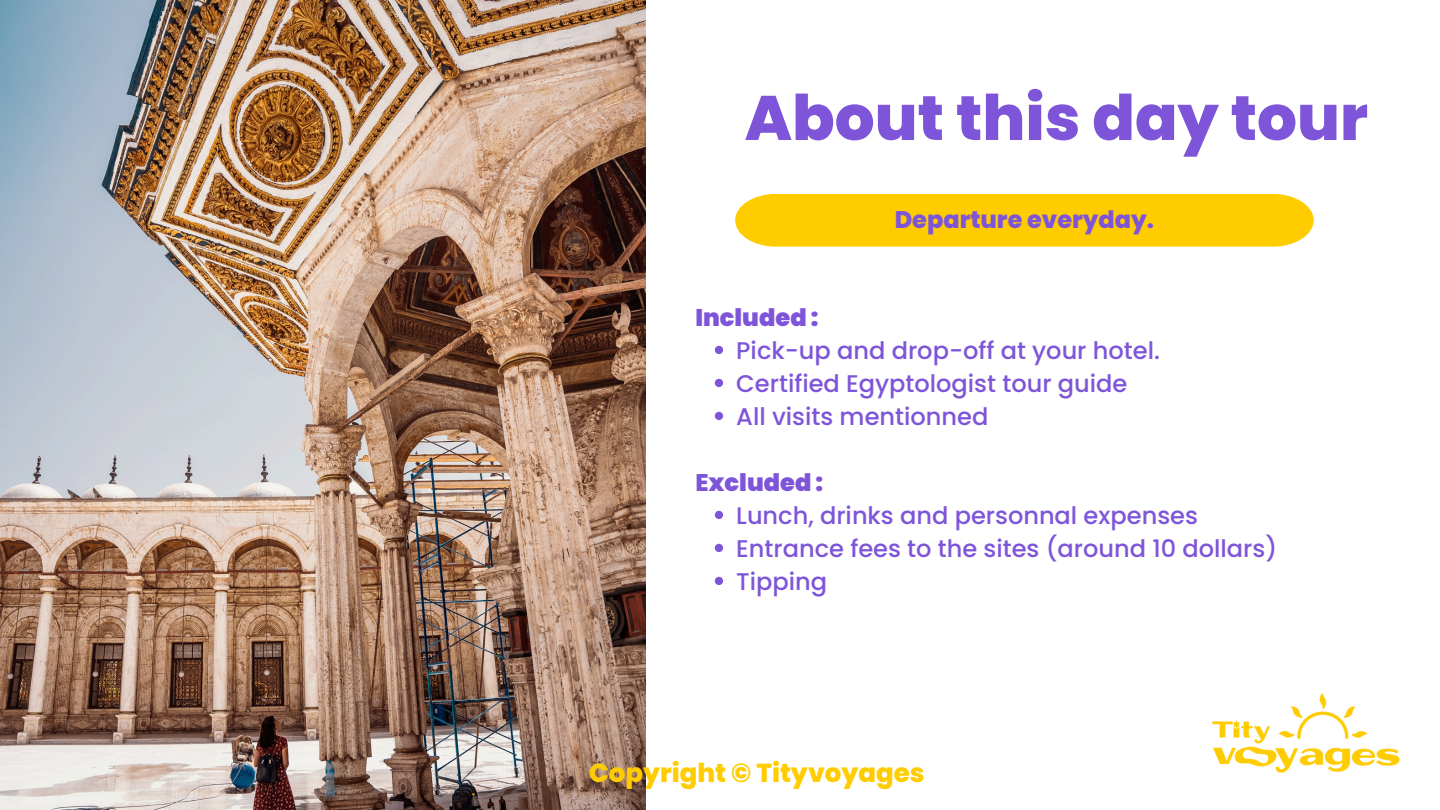
<style>
.page{position:relative;width:1440px;height:810px;background:#fff}
.page>*{position:absolute;margin:0;border:0;box-sizing:border-box;transform-origin:0 0}
.t1{font:800 62.7px "Poppins";color:#7e55d9}
.t2{font:800 26px "Poppins";color:#fc0}
.t3{font:500 24.1px "Poppins";color:#7e55d9}
.t4{font:900 24.1px "Poppins";color:#7e55d9}
.t5{font:800 24px "Poppins";color:#7e55d9}
.s1{font-weight:800}
</style>
<div class="page">
<img style="left:0;top:0;width:646px;height:810px">
<div style="left:735px;top:194px;width:579px;height:53px;background:#fc0"></div>
<svg style="left:715px;top:346px;width:8px;height:8px"></svg>
<svg style="left:715px;top:379px;width:8px;height:8px"></svg>
<svg style="left:715px;top:412px;width:8px;height:8px"></svg>
<svg style="left:715px;top:511px;width:8px;height:8px"></svg>
<svg style="left:715px;top:544px;width:8px;height:8px"></svg>
<svg style="left:715px;top:577px;width:8px;height:8px"></svg>
<img style="left:1212px;top:693px;width:188px;height:80px">
<p class="t1" style="left:745px;top:74px;width:625px">About this day tour</p>
<h1 class="t5" style="left:895px;top:202px;width:261px">Departure everyday.</h1>
<h2 class="t4" style="left:695px;top:300px;width:125px">Included :</h2>
<h2 class="t3" style="left:736px;top:333px;width:425px">Pick-up and drop-off at your hotel.</h2>
<p class="t3" style="left:736px;top:366px;width:393px">Certified Egyptologist tour guide</p>
<p class="t3" style="left:736px;top:399px;width:254px">All visits mentionned</p>
<p class="t4" style="left:695px;top:465px;width:129px"><span class="s1">E</span>xcluded :</p>
<h2 class="t3" style="left:736px;top:498px;width:463px">Lunch, drinks and personnal expenses</h2>
<p class="t3" style="left:736px;top:531px;width:542px">Entrance fees to the sites (around 10 dollars)</p>
<p class="t3" style="left:736px;top:564px;width:92px">Tipping</p>
<h2 class="t2" style="left:589px;top:754px;width:337px">Copyright © Tityvoyages</h2>
</div>
